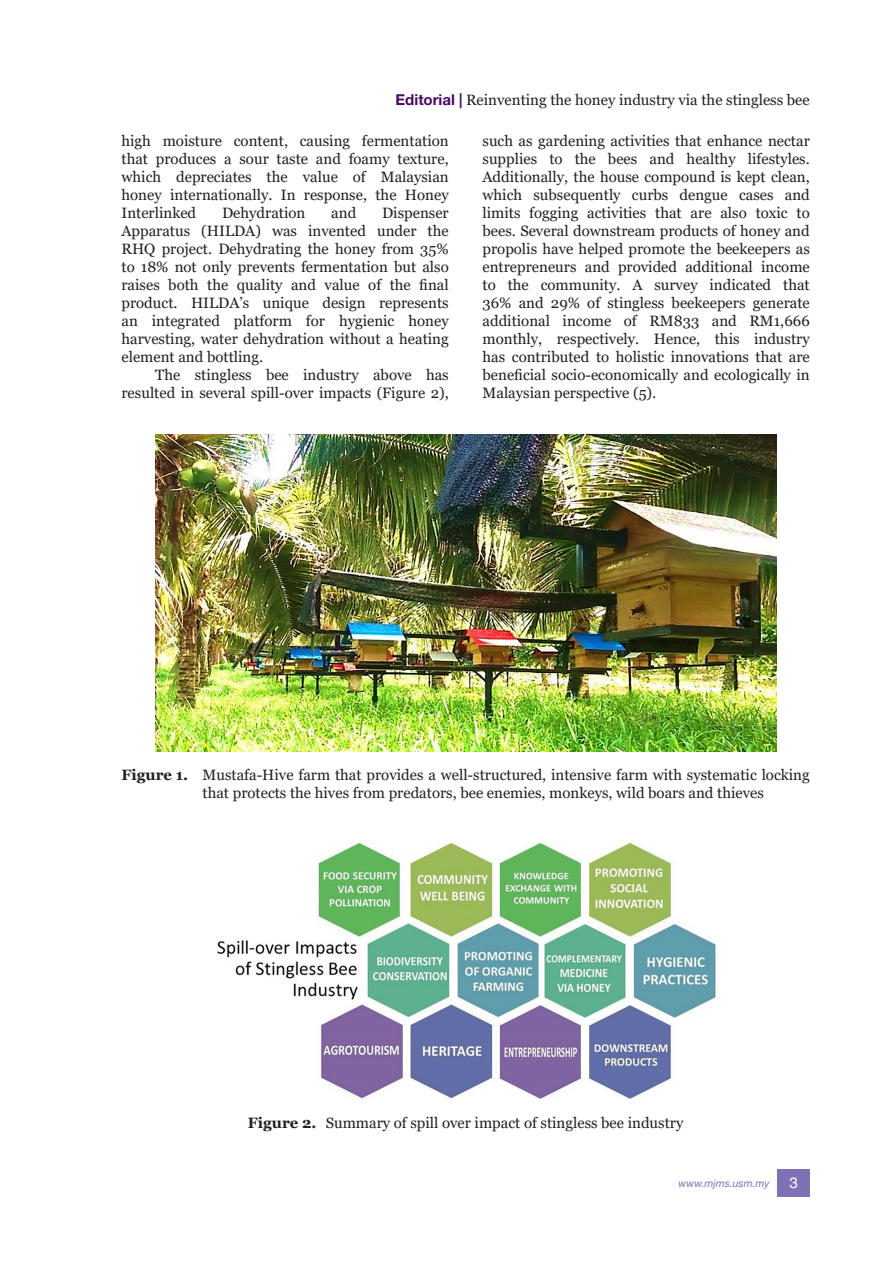
<style>
.page{position:relative;width:893px;height:1263px;background:#fff}
.page>*{position:absolute;margin:0;border:0;box-sizing:border-box;transform-origin:0 0}
.t1{font:15px/18px "Georgia";color:#231f20;text-align:justify}
.t2{font:15px "Helvetica LT Std";color:#fff}
.t3{font:italic 10.5px "Helvetica Neue LT Std";color:#7f71b3}
.s1{font-family:"Helvetica Neue LT Std";font-weight:700;color:#440c62}
.s2{font-weight:700}
</style>
<div class="page">
<div style="left:777px;top:1169px;width:33px;height:27px;background:#7f71b3"></div>
<img style="left:155px;top:435px;width:621px;height:316px">
<img style="left:217px;top:842px;width:498px;height:257px">
<p class="t1" style="left:396px;top:91px;width:416px"><span class="s1">Editorial |</span> Reinventing the honey industry via the stingless bee</p>
<p class="t1" style="left:121px;top:132px;width:329px">high moisture content, causing fermentation that produces a sour taste and foamy texture, which depreciates the value of Malaysian honey internationally. In response, the Honey Interlinked</p>
<p class="t1" style="left:222px;top:204px;width:85px">Dehydration</p>
<p class="t1" style="left:331px;top:204px;width:27px">and</p>
<p class="t1" style="left:121px;top:204px;width:329px;text-indent:261px">Dispenser Apparatus (HILDA) was invented under the RHQ project. Dehydrating the honey from 35% to 18% not only prevents fermentation but also raises both the quality and value of the final product. HILDA’s unique design represents an integrated platform for hygienic honey harvesting, water dehydration without a heating element and bottling.</p>
<p class="t1" style="left:121px;top:366px;width:329px;text-align:right">The stingless bee industry above has resulted in several spill-over impacts (Figure 2),</p>
<p class="t1" style="left:482px;top:132px;width:329px">such as gardening activities that enhance nectar supplies to the bees and healthy lifestyles.<br>Additionally, the house compound is kept clean, which subsequently curbs dengue cases and limits fogging activities that are also toxic to bees. Several downstream products of honey and propolis have helped promote the beekeepers as entrepreneurs and provided additional income to the community. A survey indicated that 36% and 29% of stingless beekeepers generate additional income of RM833 and RM1,666 monthly, respectively. Hence, this industry has contributed to holistic innovations that are beneficial socio-economically and ecologically in Malaysian perspective (5).</p>
<p class="t1" style="left:202px;top:766px;width:609px;text-indent:-81px"><span class="s2">Figure 1.</span> Mustafa-Hive farm that provides a well-structured, intensive farm with systematic locking that protects the hives from predators, bee enemies, monkeys, wild boars and thieves</p>
<p class="t1" style="left:248px;top:1114px;width:437px"><span class="s2">Figure 2.</span> Summary of spill over impact of stingless bee industry</p>
<p class="t3" style="left:679px;top:1176px;width:92px">www.mjms.usm.my</p>
<p class="t2" style="left:789px;top:1174px;width:10px">3</p>
</div>
